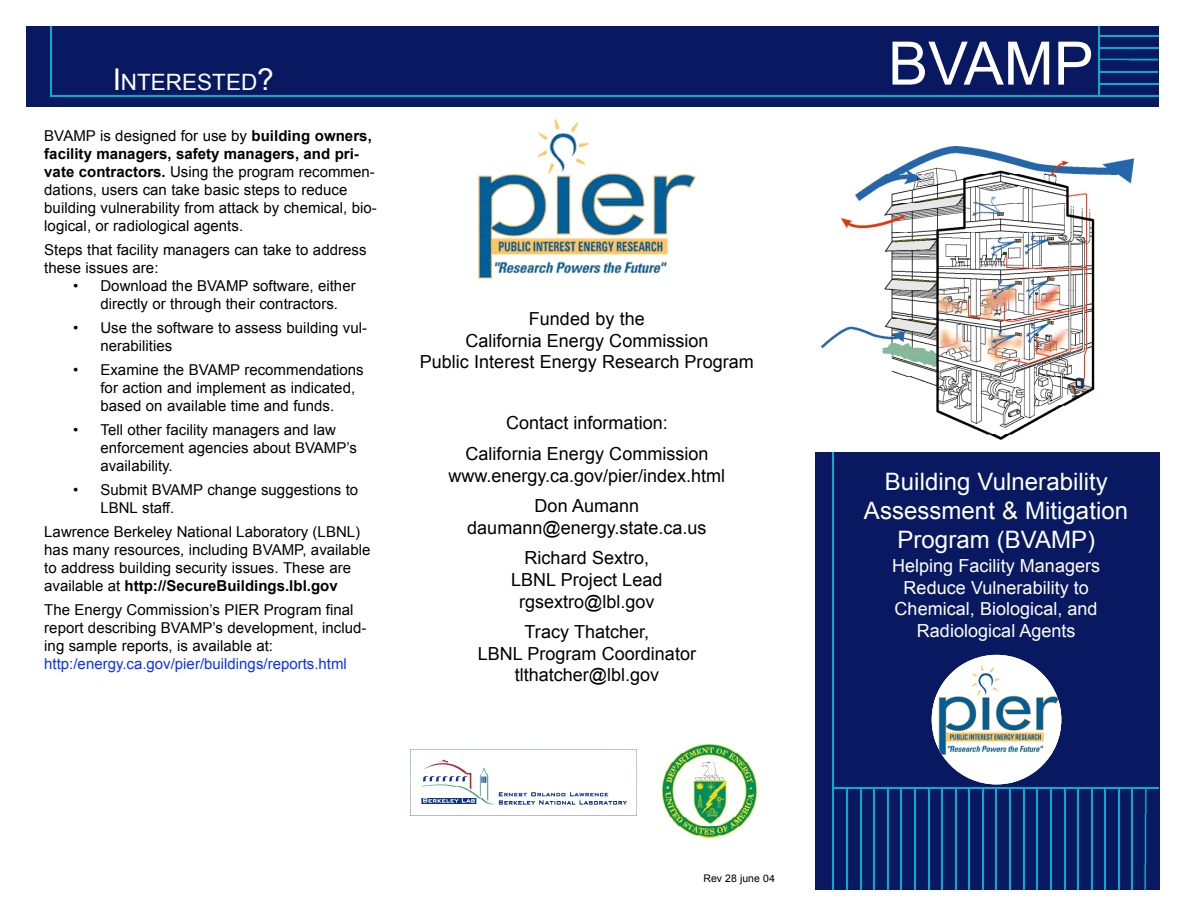
<style>
.page{position:relative;width:1188px;height:918px;background:#fff}
.page>*{position:absolute;margin:0;border:0;box-sizing:border-box;transform-origin:0 0}
.t1{font:60px "Arial";color:#fff}
.t2{font:24px/28.8px "Arial";color:#fff;text-align:center}
.t3{font:22.5px "Arial";color:#fff}
.t4{font:18px/21.6px "Arial";color:#000;text-align:center}
.t5{font:18px/21.6px "Arial";color:#fff;text-align:center}
.t6{font:15px/18px "Arial";color:#000}
.t7{font:15px "Arial";color:#0a31ff}
.t8{font:10.5px "Arial";color:#000}
.s1{font-size:30px}
.s2{font-weight:700}
.s3{font-family:"Helvetica"}
</style>
<div class="page">
<div style="left:815px;top:452px;width:344px;height:438px;background:#091961"></div>
<div style="left:26px;top:26px;width:1133px;height:80px;background:#091961"></div>
<hr style="left:1100px;top:48px;width:58px;height:1px;background:#00aed0">
<hr style="left:1100px;top:35px;width:58px;height:2px;background:#00aed0">
<hr style="left:1100px;top:84px;width:58px;height:1px;background:#00aed0">
<svg style="left:1100px;top:59px;width:58px;height:1px"></svg>
<hr style="left:1098px;top:72px;width:60px;height:1px;background:#00aed0">
<hr style="left:1098px;top:26px;width:2px;height:71px;background:#00aed0">
<img style="left:478px;top:119px;width:218px;height:160px">
<img style="left:411px;top:762px;width:226px;height:54px">
<img style="left:682px;top:744px;width:55px;height:9px">
<img style="left:662px;top:753px;width:94px;height:84px">
<hr style="left:832px;top:453px;width:2px;height:437px;background:#00aed0">
<hr style="left:860px;top:788px;width:1px;height:102px;background:#00aed0">
<hr style="left:846px;top:788px;width:2px;height:102px;background:#00aed0">
<hr style="left:873px;top:788px;width:2px;height:102px;background:#00aed0">
<hr style="left:887px;top:789px;width:1px;height:101px;background:#00aed0">
<hr style="left:914px;top:788px;width:2px;height:102px;background:#00aed0">
<hr style="left:941px;top:787px;width:2px;height:103px;background:#00aed0">
<hr style="left:901px;top:788px;width:1px;height:102px;background:#00aed0">
<hr style="left:928px;top:788px;width:2px;height:102px;background:#00aed0">
<hr style="left:955px;top:788px;width:2px;height:102px;background:#00aed0">
<hr style="left:982px;top:788px;width:2px;height:102px;background:#00aed0">
<hr style="left:1009px;top:788px;width:2px;height:102px;background:#00aed0">
<hr style="left:1036px;top:788px;width:2px;height:102px;background:#00aed0">
<hr style="left:1064px;top:788px;width:1px;height:102px;background:#00aed0">
<hr style="left:1091px;top:788px;width:1px;height:102px;background:#00aed0">
<hr style="left:1118px;top:788px;width:2px;height:102px;background:#00aed0">
<svg style="left:1144px;top:788px;width:3px;height:102px"></svg>
<hr style="left:969px;top:788px;width:1px;height:102px;background:#00aed0">
<hr style="left:996px;top:787px;width:1px;height:103px;background:#00aed0">
<hr style="left:1023px;top:788px;width:2px;height:102px;background:#00aed0">
<hr style="left:1050px;top:788px;width:2px;height:102px;background:#00aed0">
<hr style="left:1077px;top:788px;width:2px;height:102px;background:#00aed0">
<hr style="left:1104px;top:788px;width:2px;height:102px;background:#00aed0">
<hr style="left:1131px;top:788px;width:2px;height:102px;background:#00aed0">
<hr style="left:834px;top:787px;width:325px;height:1px;background:#00aed0">
<svg style="left:932px;top:655px;width:118px;height:129px"></svg>
<img style="left:934px;top:661px;width:127px;height:95px">
<hr style="left:50px;top:26px;width:1px;height:70px;background:#00aed0">
<hr style="left:50px;top:96px;width:1108px;height:1px;background:#00aed0">
<img style="left:885px;top:146px;width:249px;height:29px">
<img style="left:822px;top:175px;width:310px;height:265px">
<h3 class="t3" style="left:113px;top:69px;width:163px"><span class="s1">I</span>NTERESTED<span class="s1">?</span></h3>
<p class="t6" style="left:44px;top:127px;width:334px">BVAMP is designed for use by <span class="s2">building owners, facility managers, safety managers, and pri&shy;vate contractors.</span> Using the program recommen&shy;dations, users can take basic steps to reduce building vulnerability from attack by chemical, bio&shy;logical, or radiological agents.</p>
<p class="t6" style="left:44px;top:241px;width:324px">Steps that facility managers can take to address these issues are:</p>
<p class="t6" style="left:100px;top:277px;width:257px;text-indent:-27px">• Download the BVAMP software, either directly or through their contractors.</p>
<p class="t6" style="left:100px;top:319px;width:268px;text-indent:-27px">• Use the software to assess building vul&shy;nerabilities</p>
<p class="t6" style="left:100px;top:361px;width:265px;text-indent:-27px">• Examine the BVAMP recommendations for action and implement as indicated, based on available time and funds.</p>
<p class="t6" style="left:100px;top:421px;width:258px;text-indent:-27px">• Tell other facility managers and law enforcement agencies about BVAMP’s availability.</p>
<p class="t6" style="left:100px;top:481px;width:259px;text-indent:-27px">• Submit BVAMP change suggestions to<br>LBNL staff.</p>
<p class="t6" style="left:44px;top:523px;width:328px">Lawrence Berkeley National Laboratory (LBNL) has many resources, including BVAMP, available to address building security issues. These are available at <span class="s2">http://SecureBuildings.lbl.gov</span></p>
<p class="t6" style="left:44px;top:601px;width:324px">The Energy Commission’s PIER Program final report describing BVAMP’s development, includ&shy;ing sample reports, is available at:</p>
<p class="t7" style="left:44px;top:656px;width:304px">http:/energy.ca.gov/pier/buildings/reports.html</p>
<p class="t4" style="left:420px;top:308px;width:336px">Funded by the<br>California Energy Commission<br>Public Interest Energy Research Program</p>
<p class="t4" style="left:465px;top:408px;width:245px;line-height:30.6px">Contact information:<br>California Energy Commission</p>
<p class="t4" style="left:449px;top:460px;width:278px;line-height:30.6px">www.energy.ca.gov/pier/index.html<br>Don Aumann</p>
<p class="t4" style="left:467px;top:512px;width:241px;line-height:30.6px">daumann@energy.state.ca.us<br>Richard Sextro,</p>
<p class="t4" style="left:511px;top:569px;width:153px">LBNL Project Lead rgsextro@lbl.gov</p>
<p class="t4" style="left:478px;top:621px;width:220px">Tracy Thatcher,<br>LBNL Program Coordinator tlthatcher@lbl.gov</p>
<p class="t8" style="left:703px;top:872px;width:73px">Rev 28 june <span class="s3">04</span></p>
<h1 class="t1" style="left:888px;top:30px;width:207px">BVAMP</h1>
<h2 class="t2" style="left:864px;top:467px;width:266px">Building Vulnerability<br>Assessment &amp; Mitigation<br>Program (BVAMP)</h2>
<p class="t5" style="left:892px;top:555px;width:210px">Helping Facility Managers<br>Reduce Vulnerability to<br>Chemical, Biological, and<br>Radiological Agents</p>
</div>
